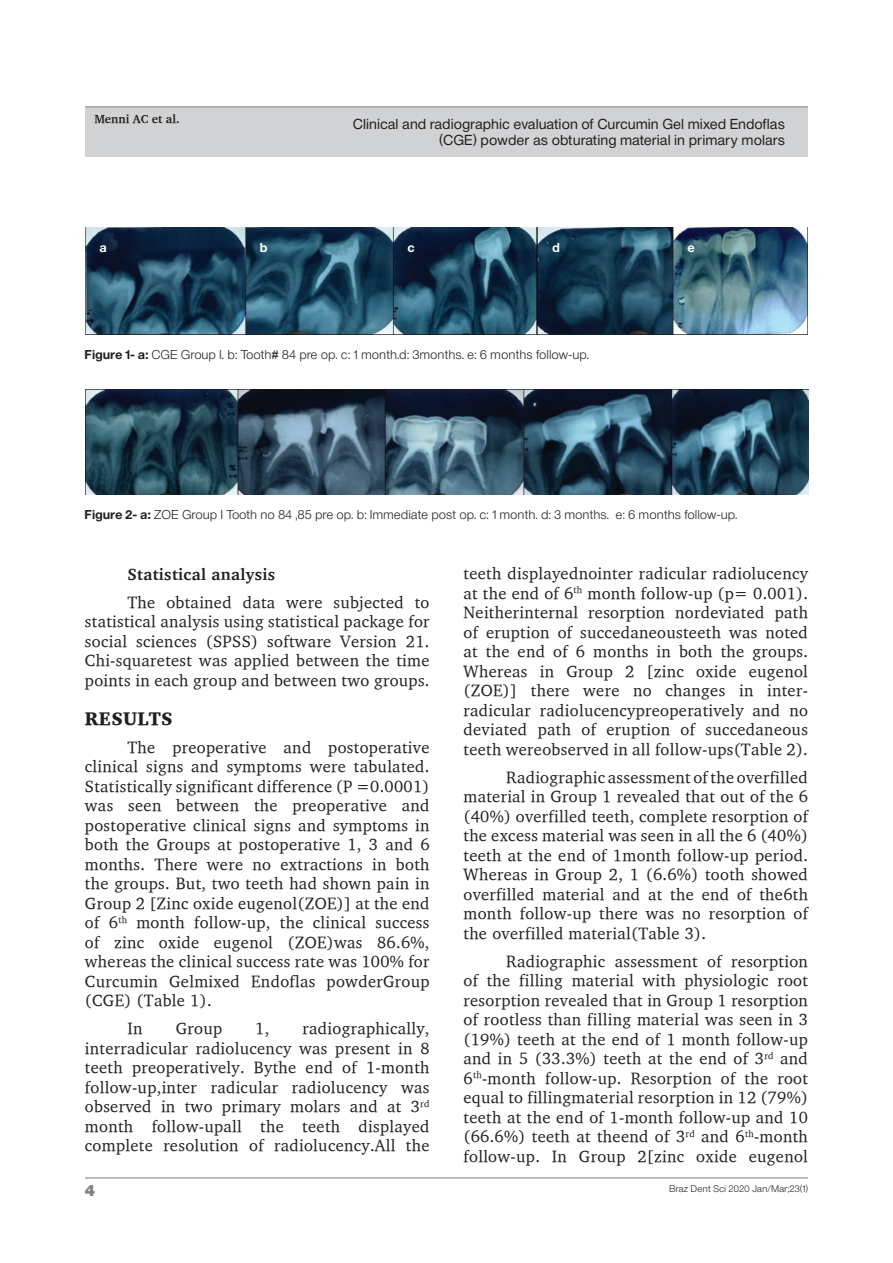
<style>
.page{position:relative;width:893px;height:1263px;background:#fff}
.page>*{position:absolute;margin:0;border:0;box-sizing:border-box;transform-origin:0 0}
.t1{font:900 18.75px "Charter";letter-spacing:.01em;color:#231f20}
.t2{font:16.5px/19.5px "Charter";letter-spacing:.02em;color:#231f20;text-align:justify}
.t3{font:700 16.5px "Charter";letter-spacing:.02em;color:#231f20}
.t4{font:15px "Sh Europa Nr 2 Ultra";color:#808285}
.t5{font:13.5px/16.2px "Sh Europa Nr 2";letter-spacing:.05em;color:#231f20;text-align:right}
.t6{font:12px "Sh Europa Nr 2 Light";letter-spacing:.05em;color:#231f20}
.t7{font:700 12px "Charter";color:#231f20}
.t8{font:700 12px "Sh Europa Nr 2";color:#fff}
.t9{font:9px "Sh Europa Nr 2 Light";letter-spacing:.05em;color:#231f20}
.s1{font-family:"Sh Europa Nr 2";font-weight:700}
.s2{font-family:"Arial"}
</style>
<div class="page">
<div style="left:85px;top:107px;width:723px;height:50px;background:#d1d2d4"></div>
<hr style="left:85px;top:106px;width:723px;height:1px;background:#808285">
<hr style="left:85px;top:1177px;width:723px;height:1px;background:#808285">
<img style="left:85px;top:227px;width:723px;height:108px">
<img style="left:85px;top:389px;width:723px;height:106px">
<p class="t7" style="left:94px;top:111px;width:87px">Menni AC et al.</p>
<p class="t5" style="left:353px;top:116px;width:433px">Clinical and radiographic evaluation of Curcumin Gel mixed Endoflas (CGE) powder as obturating material in primary molars</p>
<p class="t8" style="left:100px;top:240px;width:8px">a</p>
<p class="t8" style="left:260px;top:240px;width:9px">b</p>
<p class="t8" style="left:408px;top:240px;width:8px">c</p>
<p class="t8" style="left:552px;top:240px;width:9px">d</p>
<p class="t8" style="left:688px;top:240px;width:8px">e</p>
<p class="t6" style="left:85px;top:347px;width:505px"><span class="s1">Figure 1- a:</span> CGE Group I. b: Tooth<span class="s2">#</span> 84 pre op. c: 1 month.d: 3months. e: 6 months follow-up.</p>
<p class="t6" style="left:85px;top:507px;width:654px"><span class="s1">Figure 2- a:</span> ZOE Group I Tooth no 84 ,85 pre op. b: Immediate post op. c: 1 month. d: 3 months. e: 6 months follow-up.</p>
<p class="t3" style="left:127px;top:560px;width:149px">Statistical analysis</p>
<p class="t2" style="left:85px;top:592px;width:346px;text-indent:43px">The obtained data were subjected to statistical analysis using statistical package for social sciences (SPSS) software Version 21.<br>Chi-squaretest was applied between the time points in each group and between two groups.</p>
<p class="t1" style="left:85px;top:707px;width:89px">RESULTS</p>
<p class="t2" style="left:85px;top:737px;width:346px;text-indent:43px">The preoperative and postoperative clinical signs and symptoms were tabulated.<br>Statistically significant difference (P =0.0001) was seen between the preoperative and postoperative clinical signs and symptoms in both the Groups at postoperative 1, 3 and 6 months. There were no extractions in both the groups. But, two teeth had shown pain in Group 2 [Zinc oxide eugenol(ZOE)] at the end of 6<sup>th</sup> month follow-up, the clinical success of zinc oxide eugenol (ZOE)was 86.6%, whereas the clinical success rate was 100% for Curcumin Gelmixed Endoflas powderGroup (CGE) (Table 1).</p>
<p class="t2" style="left:127px;top:1018px;width:17px">In</p>
<p class="t2" style="left:176px;top:1018px;width:48px">Group</p>
<p class="t2" style="left:255px;top:1018px;width:16px">1,</p>
<p class="t2" style="left:85px;top:1018px;width:346px;text-indent:218px">radiographically, interradicular radiolucency was present in 8 teeth preoperatively. Bythe end of 1-month follow-up,inter radicular radiolucency was observed in two primary molars and at 3<sup>rd </sup>month follow-upall the teeth displayed complete resolution of radiolucency.All the</p>
<p class="t2" style="left:463px;top:564px;width:346px">teeth displayednointer radicular radiolucency at the end of 6<sup>th</sup> month follow-up (p= 0.001).<br>Neitherinternal resorption nordeviated path of eruption of succedaneousteeth was noted at the end of 6 months in both the groups.<br>Whereas in Group 2 [zinc oxide eugenol (ZOE)] there were no changes in inter&shy;radicular radiolucencypreoperatively and no deviated path of eruption of succedaneous teeth wereobserved in all follow-ups(Table 2).</p>
<p class="t2" style="left:463px;top:767px;width:346px;text-indent:43px">Radiographic assessment of the overfilled material in Group 1 revealed that out of the 6 (40%) overfilled teeth, complete resorption of the excess material was seen in all the 6 (40%) teeth at the end of 1month follow-up period.<br>Whereas in Group 2, 1 (6.6%) tooth showed overfilled material and at the end of the6th month follow-up there was no resorption of the overfilled material(Table 3).</p>
<p class="t2" style="left:463px;top:951px;width:346px;text-indent:43px">Radiographic assessment of resorption of the filling material with physiologic root resorption revealed that in Group 1 resorption of rootless than filling material was seen in 3 (19%) teeth at the end of 1 month follow-up and in 5 (33.3%) teeth at the end of 3<sup>rd</sup> and 6<sup>th</sup>-month follow-up. Resorption of the root equal to fillingmaterial resorption in 12 (79%) teeth at the end of 1-month follow-up and 10 (66.6%) teeth at theend of 3<sup>rd</sup> and 6<sup>th</sup>-month follow-up. In Group 2[zinc oxide eugenol</p>
<p class="t4" style="left:85px;top:1182px;width:11px">4</p>
<p class="t9" style="left:669px;top:1183px;width:140px">Braz Dent Sci 2020 Jan/Mar;23(1)</p>
</div>
